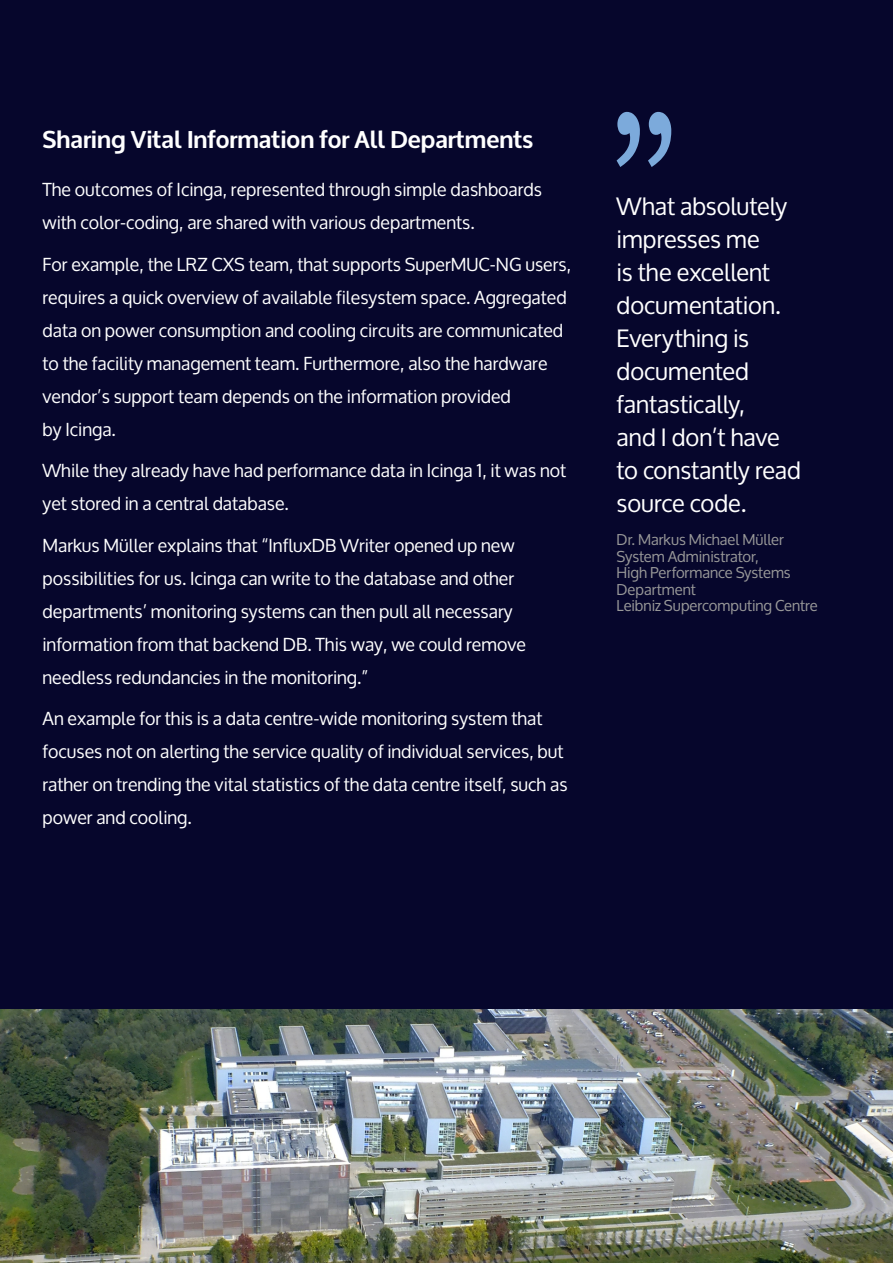
<style>
.page{position:relative;width:893px;height:1263px;background:#06062c}
.page>*{position:absolute;margin:0;border:0;box-sizing:border-box;transform-origin:0 0}
.t1{font:24px/33px "Oxygen";letter-spacing:-.005em;color:#fff}
.t2{font:700 24px "Oxygen";color:#fff}
.t3{font:18px/33px "Oxygen";color:#fff}
.t4{font:15px/16.5px "Oxygen";color:#999}
</style>
<div class="page">
<svg style="left:617px;top:112px;width:54px;height:55px"></svg>
<img style="left:0;top:1010px;width:893px;height:253px">
<h1 class="t2" style="left:43px;top:125px;width:492px">Sharing Vital Information for All Departments</h1>
<p class="t3" style="left:43px;top:174px;width:501px">The outcomes of Icinga, represented through simple dashboards with color-coding, are shared with various departments.</p>
<p class="t3" style="left:43px;top:248px;width:530px">For example, the LRZ CXS team, that supports SuperMUC-NG users, requires a quick overview of available filesystem space. Aggregated data on power consumption and cooling circuits are communicated to the facility management team. Furthermore, also the hardware vendor’s support team depends on the information provided<br>by Icinga.</p>
<p class="t3" style="left:43px;top:455px;width:525px">While they already have had performance data in Icinga 1, it was not yet stored in a central database.</p>
<p class="t3" style="left:43px;top:529px;width:485px">Markus Müller explains that “InfluxDB Writer opened up new possibilities for us. Icinga can write to the database and other departments’ monitoring systems can then pull all necessary information from that backend DB. This way, we could remove needless redundancies in the monitoring.”</p>
<p class="t3" style="left:43px;top:703px;width:527px">An example for this is a data centre-wide monitoring system that focuses not on alerting the service quality of individual services, but rather on trending the vital statistics of the data centre itself, such as power and cooling.</p>
<h1 class="t1" style="left:617px;top:190px;width:186px">What absolutely impresses me<br>is the excellent documentation.<br>Everything is documented fantastically,<br>and I don’t have to constantly read source code.</h1>
<p class="t4" style="left:617px;top:532px;width:203px">Dr. Markus Michael Müller<br>System Administrator,<br>High Performance Systems<br>Department<br>Leibniz Supercomputing Centre</p>
</div>
